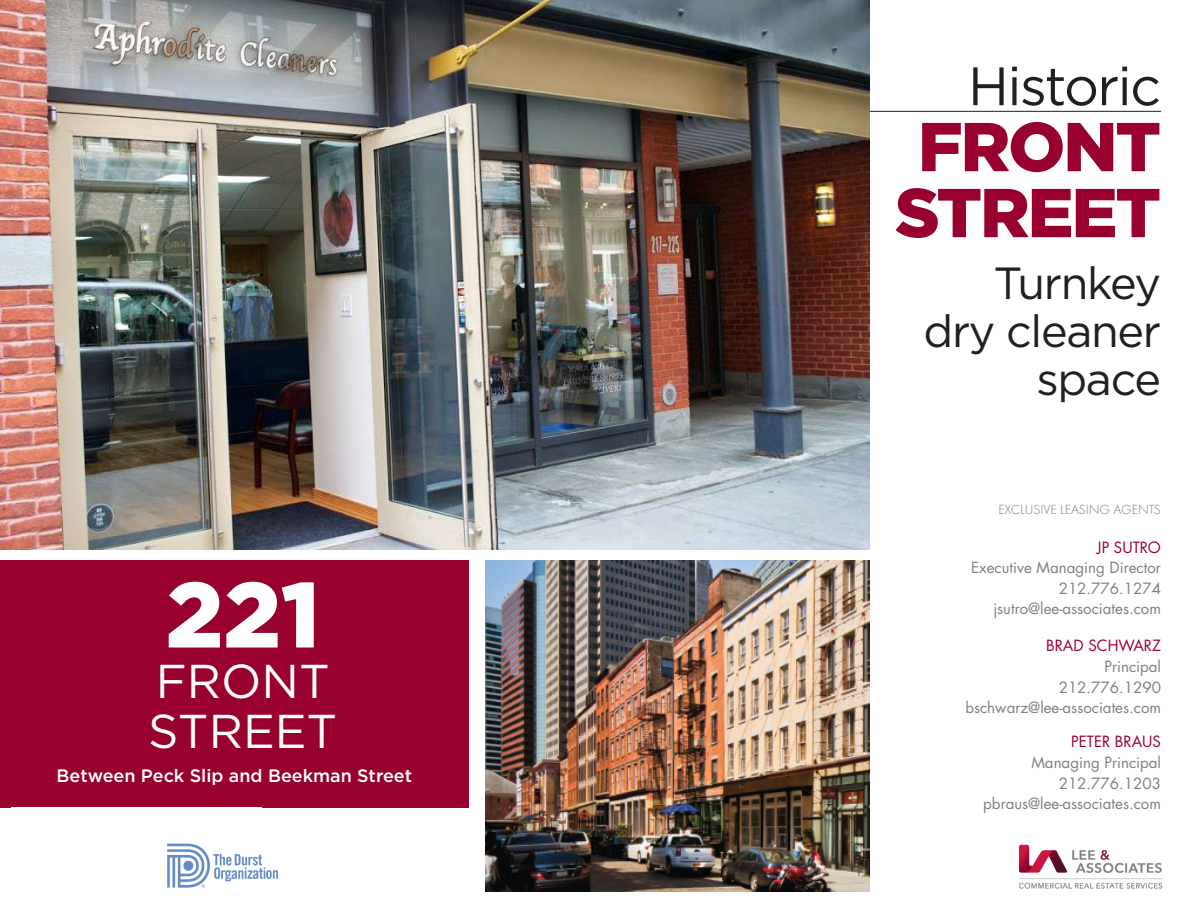
<style>
.page{position:relative;width:1188px;height:918px;background:#fff}
.page>*{position:absolute;margin:0;border:0;box-sizing:border-box;transform-origin:0 0}
.t1{font:900 92.4px "Gotham";color:#fff}
.t2{font:900 69px/66px "Gotham";letter-spacing:-.03em;color:#98012d;text-align:center}
.t3{font:54px "Gotham";letter-spacing:-.03em;color:#231f20}
.t4{font:47.4px/50.4px "Gotham";color:#fff}
.t5{font:45px/48px "Gotham";letter-spacing:-.03em;color:#231f20;text-align:right}
.t6{font:500 18px "Gotham";color:#fff}
.t7{font:15.15px/20.5px "Futura Std";color:#808083;text-align:right}
.t8{font:15.15px "Futura Std";color:#98012d}
.t9{font:300 13.65px "Futura PT";color:#808083}
</style>
<div class="page">
<img style="left:1019px;top:844px;width:143px;height:45px">
<hr style="left:714px;top:111px;width:447px;height:1px;background:#231f20">
<img style="left:486px;top:560px;width:383px;height:332px">
<div style="left:0;top:560px;width:469px;height:247px;background:#98012d"></div>
<img style="left:0;top:0;width:869px;height:550px">
<img style="left:167px;top:843px;width:110px;height:45px">
<p class="t1" style="left:166px;top:551px;width:156px">221</p>
<p class="t4" style="left:148px;top:655px;width:191px">FRONT<br>STREET</p>
<p class="t6" style="left:57px;top:766px;width:357px">Between Peck Slip and Beekman Street</p>
<p class="t3" style="left:968px;top:56px;width:195px">Historic</p>
<p class="t2" style="left:895px;top:113px;width:267px">FRONT<br>STREET</p>
<p class="t5" style="left:923px;top:258px;width:239px">Turnkey dry cleaner space</p>
<p class="t9" style="left:998px;top:502px;width:164px">EXCLUSIVE LEASING AGENTS</p>
<p class="t8" style="left:1097px;top:537px;width:66px">JP SUTRO</p>
<p class="t7" style="left:971px;top:558px;width:191px">Executive Managing Director<br>212.776.1274 jsutro@lee-associates.com</p>
<p class="t8" style="left:1046px;top:636px;width:116px">BRAD SCHWARZ</p>
<p class="t7" style="left:965px;top:656px;width:197px">Principal<br>212.776.1290 bschwarz@lee-associates.com</p>
<p class="t8" style="left:1071px;top:732px;width:91px">PETER BRAUS</p>
<p class="t7" style="left:983px;top:752px;width:179px">Managing Principal<br>212.776.1203 pbraus@lee-associates.com</p>
</div>
